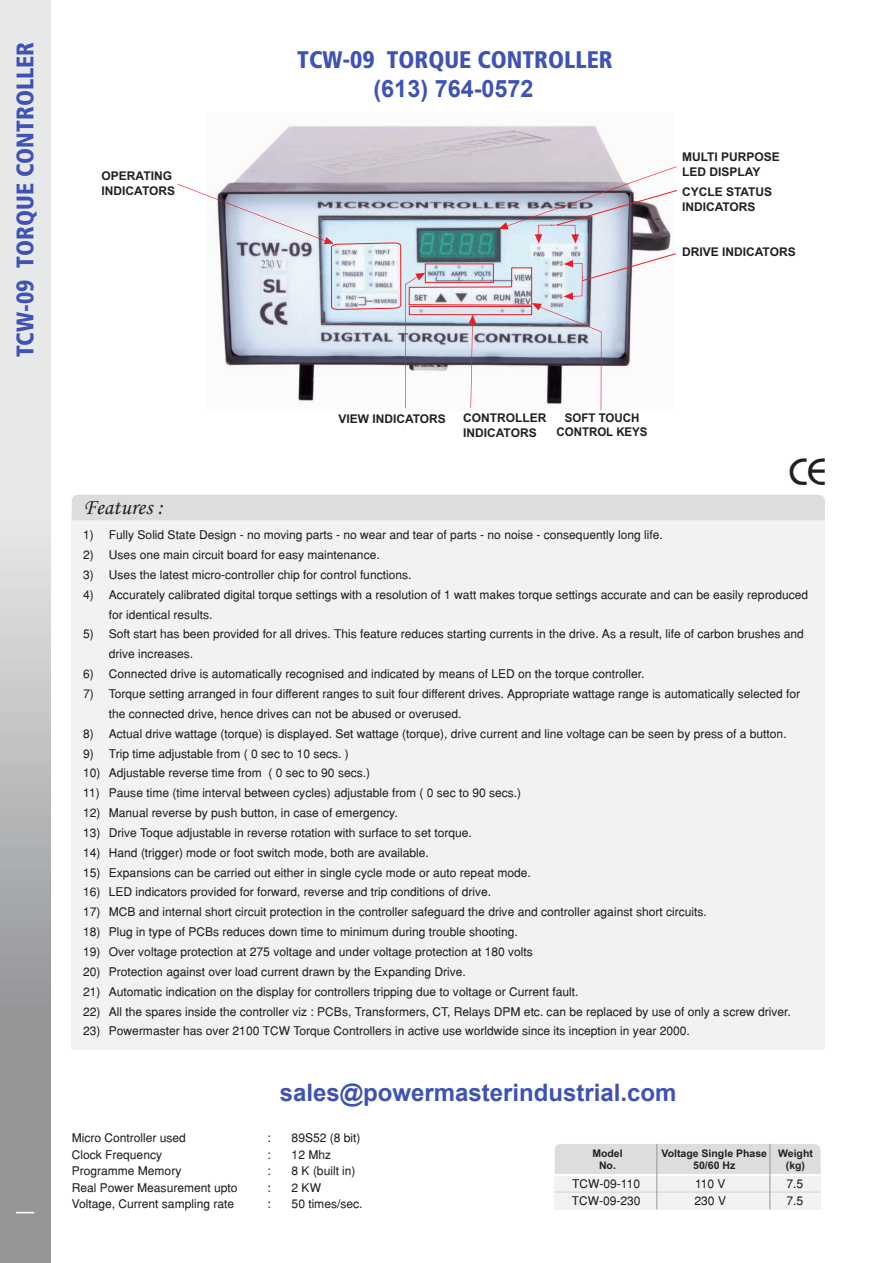
<style>
.page{position:relative;width:893px;height:1263px;background:#fff}
.page>*{position:absolute;margin:0;border:0;box-sizing:border-box;transform-origin:0 0}
.t1{font:100 42px "Bauhaus";color:#231f20}
.t2{font:900 condensed 24px "Frutiger";color:#3f52b5}
.t3{font:700 24px "Arial";color:#3f52b5}
.t4{font:22.5px "Monotype Corsiva";color:#231f20}
.t5{font:12px/19.8px "Helvetica";color:#231f20}
.t6{font:700 12px/15px "Arial";color:#231f20}
.t7{font:700 12px/13.4px "Arial";color:#231f20;text-align:center;scale:.96 1}
.t8{font:700 10.5px/11.7px "Arial";color:#231f20;text-align:center}
</style>
<div class="page">
<div style="left:0;top:0;width:50px;height:315px;background:#e7e8e8"></div>
<div style="left:0;top:930px;width:50px;height:333px;background:#949698"></div>
<img style="left:0;top:315px;width:50px;height:627px">
<svg style="left:16px;top:1212px;width:18px;height:1px"></svg>
<div style="left:72px;top:514px;width:753px;height:536px;background:#f2f2f3"></div>
<div style="left:72px;top:495px;width:753px;height:25px;background:#dcddde"></div>
<div style="left:555px;top:1144px;width:266px;height:30px;background:#dcddde"></div>
<div style="left:555px;top:1175px;width:266px;height:34px;background:#f2f2f3"></div>
<hr style="left:555px;top:1174px;width:266px;height:2px;background:#fff">
<hr style="left:555px;top:1192px;width:266px;height:1px;background:#d1d3d4">
<hr style="left:656px;top:1144px;width:1px;height:65px;background:#949698">
<hr style="left:770px;top:1144px;width:1px;height:65px;background:#949698">
<img style="left:247px;top:125px;width:368px;height:41px">
<svg style="left:178px;top:166px;width:500px;height:244px"></svg>
<h2 class="t2" style="left:16px;top:357px;width:317px;rotate:-90deg">TCW-09 TORQUE CONTROLLER</h2>
<p class="t6" style="left:102px;top:169px;width:75px">OPERATING<br>INDICATORS</p>
<h3 class="t4" style="left:83px;top:499px;width:82px">Features :</h3>
<h2 class="t2" style="left:297px;top:50px;width:317px">TCW-09 TORQUE CONTROLLER</h2>
<h2 class="t3" style="left:373px;top:75px;width:162px">(613) 764-0572</h2>
<p class="t6" style="left:682px;top:151px;width:99px">MULTI PURPOSE<br>LED DISPLAY</p>
<p class="t6" style="left:682px;top:185px;width:92px">CYCLE STATUS<br>INDICATORS</p>
<p class="t6" style="left:682px;top:245px;width:115px">DRIVE INDICATORS</p>
<p class="t6" style="left:463px;top:412px;width:85px">CONTROLLER<br>INDICATORS</p>
<p class="t6" style="left:338px;top:412px;width:109px">VIEW INDICATORS</p>
<p class="t7" style="left:556px;top:412px;width:96px">SOFT TOUCH<br>CONTROL KEYS</p>
<h1 class="t1" style="left:788px;top:458px;width:40px">CE</h1>
<p class="t5" style="left:83px;top:526px;width:581px">1) Fully Solid State Design - no moving parts - no wear and tear of parts - no noise - consequently long life.</p>
<p class="t5" style="left:83px;top:546px;width:298px">2) Uses one main circuit board for easy maintenance.</p>
<p class="t5" style="left:83px;top:566px;width:330px">3) Uses the latest micro-controller chip for control functions.</p>
<p class="t5" style="left:109px;top:586px;width:701px;text-indent:-26px">4) Accurately calibrated digital torque settings with a resolution of 1 watt makes torque settings accurate and can be easily reproduced for identical results.</p>
<p class="t5" style="left:109px;top:625px;width:696px;text-indent:-26px">5) Soft start has been provided for all drives. This feature reduces starting currents in the drive. As a result, life of carbon brushes and drive increases.</p>
<p class="t5" style="left:83px;top:665px;width:563px">6) Connected drive is automatically recognised and indicated by means of LED on the torque controller.</p>
<p class="t5" style="left:109px;top:685px;width:693px;text-indent:-26px">7) Torque setting arranged in four different ranges to suit four different drives. Appropriate wattage range is automatically selected for the connected drive, hence drives can not be abused or overused.</p>
<p class="t5" style="left:83px;top:725px;width:705px">8) Actual drive wattage (torque) is displayed. Set wattage (torque), drive current and line voltage can be seen by press of a button.</p>
<p class="t5" style="left:83px;top:744px;width:267px">9) Trip time adjustable from ( 0 sec to 10 secs. )</p>
<p class="t5" style="left:83px;top:764px;width:288px">10) Adjustable reverse time from ( 0 sec to 90 secs.)</p>
<p class="t5" style="left:83px;top:784px;width:440px">11) Pause time (time interval between cycles) adjustable from ( 0 sec to 90 secs.)</p>
<p class="t5" style="left:83px;top:804px;width:316px">12) Manual reverse by push button, in case of emergency.</p>
<p class="t5" style="left:83px;top:824px;width:390px">13) Drive Toque adjustable in reverse rotation with surface to set torque.</p>
<p class="t5" style="left:83px;top:844px;width:347px">14) Hand (trigger) mode or foot switch mode, both are available.</p>
<p class="t5" style="left:83px;top:863px;width:449px">15) Expansions can be carried out either in single cycle mode or auto repeat mode.</p>
<p class="t5" style="left:83px;top:883px;width:409px">16) LED indicators provided for forward, reverse and trip conditions of drive.</p>
<p class="t5" style="left:83px;top:903px;width:625px">17) MCB and internal short circuit protection in the controller safeguard the drive and controller against short circuits.</p>
<p class="t5" style="left:83px;top:923px;width:436px">18) Plug in type of PCBs reduces down time to minimum during trouble shooting.</p>
<p class="t5" style="left:83px;top:943px;width:451px">19) Over voltage protection at 275 voltage and under voltage protection at 180 volts</p>
<p class="t5" style="left:83px;top:963px;width:384px">20) Protection against over load current drawn by the Expanding Drive.</p>
<p class="t5" style="left:83px;top:982px;width:497px">21) Automatic indication on the display for controllers tripping due to voltage or Current fault.</p>
<p class="t5" style="left:83px;top:1002px;width:709px">22) All the spares inside the controller viz : PCBs, Transformers, CT, Relays DPM etc. can be replaced by use of only a screw driver.</p>
<p class="t5" style="left:83px;top:1022px;width:608px">23) Powermaster has over 2100 TCW Torque Controllers in active use worldwide since its inception in year 2000.</p>
<h2 class="t3" style="left:280px;top:1079px;width:398px">sales@powermasterindustrial.com</h2>
<p class="t5" style="left:72px;top:1129px;width:116px">Micro Controller used</p>
<p class="t5" style="left:268px;top:1129px;width:5px">:</p>
<p class="t5" style="left:292px;top:1129px;width:70px">89S52 (8 bit)</p>
<p class="t5" style="left:72px;top:1145px;width:92px">Clock Frequency</p>
<p class="t5" style="left:268px;top:1145px;width:5px">:</p>
<p class="t5" style="left:292px;top:1145px;width:41px">12 Mhz</p>
<p class="t5" style="left:72px;top:1162px;width:111px">Programme Memory</p>
<p class="t5" style="left:268px;top:1162px;width:5px">:</p>
<p class="t5" style="left:292px;top:1162px;width:65px">8 K (built in)</p>
<p class="t5" style="left:72px;top:1179px;width:167px">Real Power Measurement upto</p>
<p class="t5" style="left:268px;top:1179px;width:5px">:</p>
<p class="t5" style="left:292px;top:1179px;width:31px">2 KW</p>
<p class="t5" style="left:72px;top:1195px;width:164px">Voltage, Current sampling rate</p>
<p class="t5" style="left:268px;top:1195px;width:5px">:</p>
<p class="t5" style="left:292px;top:1195px;width:72px">50 times/sec.</p>
<p class="t8" style="left:592px;top:1148px;width:32px">Model<br>No.</p>
<p class="t8" style="left:662px;top:1149px;width:107px">Voltage Single Phase<br>50/60 Hz</p>
<p class="t8" style="left:778px;top:1148px;width:36px">Weight (kg)</p>
<p class="t5" style="left:572px;top:1175px;width:69px">TCW-09-110</p>
<p class="t5" style="left:695px;top:1175px;width:32px">110 V</p>
<p class="t5" style="left:786px;top:1175px;width:18px">7.5</p>
<p class="t5" style="left:572px;top:1192px;width:70px">TCW-09-230</p>
<p class="t5" style="left:695px;top:1192px;width:33px">230 V</p>
<p class="t5" style="left:786px;top:1192px;width:18px">7.5</p>
</div>
